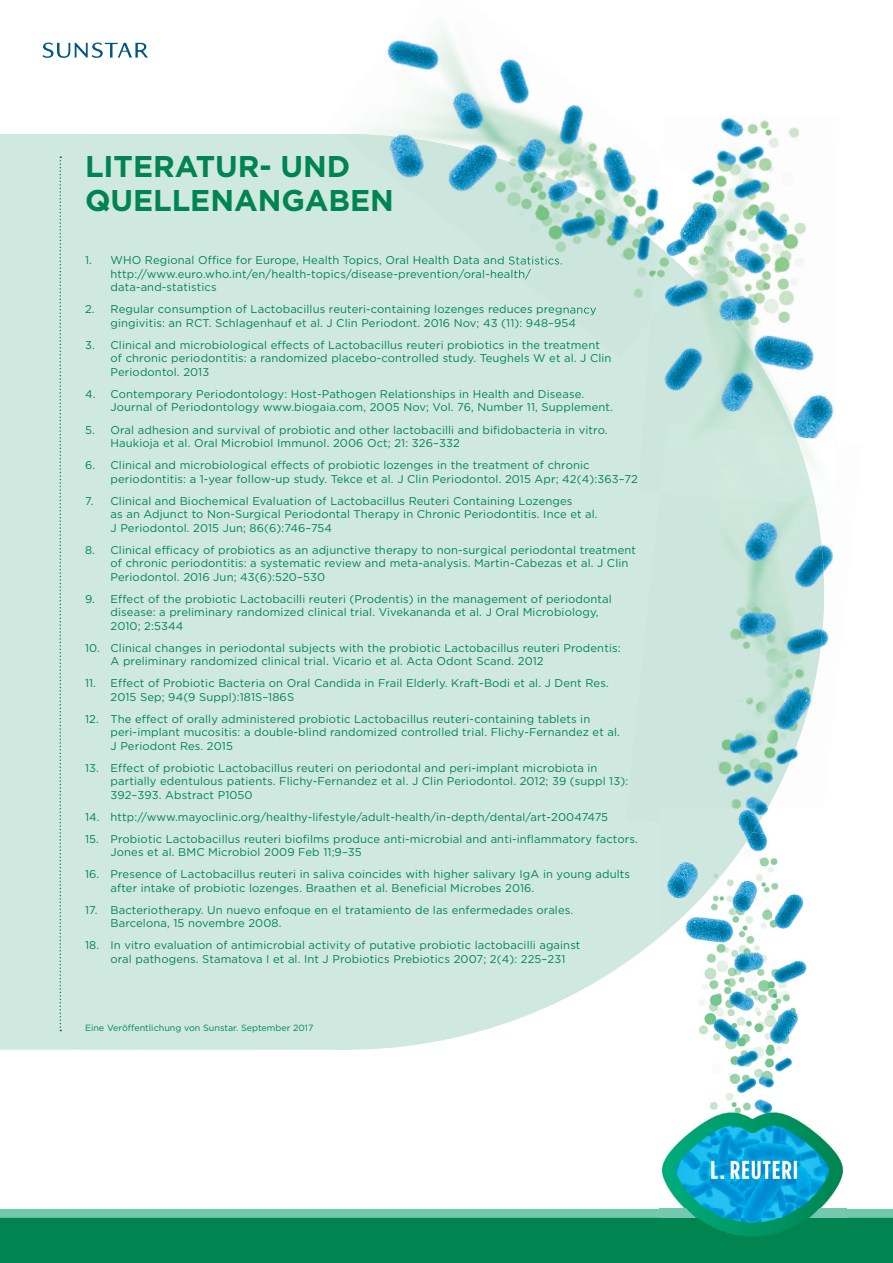
<style>
.page{position:relative;width:893px;height:1263px;background:#fff}
.page>*{position:absolute;margin:0;border:0;box-sizing:border-box;transform-origin:0 0}
.t1{font:700 30px/34.5px "Gotham HTF";color:#008453}
.t2{font:11.25px/13.5px "Gotham HTF";letter-spacing:.01em;color:#008453}
.t3{font:9px "Gotham HTF";color:#008453}
</style>
<div class="page">
<div style="left:0;top:54px;width:893px;height:1209px;background:#008551"></div>
<div style="left:0;top:54px;width:893px;height:1164px;background:#fff"></div>
<svg style="left:43px;top:42px;width:105px;height:16px"></svg>
<div style="left:0;top:134px;width:659px;height:921px;background:#cfe9e0"></div>
<svg style="left:60px;top:156px;width:1px;height:875px"></svg>
<img style="left:662px;top:115px;width:176px;height:326px">
<img style="left:638px;top:272px;width:158px;height:222px">
<div style="left:825px;top:441px;width:37px;height:367px;background:#fff"></div>
<img style="left:626px;top:494px;width:199px;height:328px">
<img style="left:796px;top:437px;width:38px;height:69px">
<img style="left:660px;top:423px;width:155px;height:81px">
<img style="left:327px;top:31px;width:335px;height:213px">
<img style="left:338px;top:134px;width:318px;height:224px">
<img style="left:492px;top:256px;width:71px;height:10px">
<img style="left:508px;top:269px;width:23px;height:11px">
<img style="left:554px;top:305px;width:42px;height:10px">
<svg style="left:571px;top:319px;width:4px;height:4px"></svg>
<img style="left:656px;top:156px;width:79px;height:116px">
<img style="left:651px;top:244px;width:37px;height:75px">
<img style="left:659px;top:808px;width:187px;height:428px">
<img style="left:659px;top:832px;width:94px;height:105px">
<div style="left:753px;top:808px;width:71px;height:31px;background:#fff"></div>
<img style="left:659px;top:808px;width:108px;height:24px">
<h1 class="t1" style="left:85px;top:148px;width:310px">LITERATUR- UND<br>QUELLENANGABEN</h1>
<p class="t2" style="left:111px;top:254px;width:454px;text-indent:-26px">1. WHO Regional Office for Europe, Health Topics, Oral Health Data and Statistics. http://www.euro.who.int/en/health-topics/disease-prevention/oral-health/ data-and-statistics</p>
<p class="t2" style="left:85px;top:303px;width:513px;text-align:center">2. Regular consumption of Lactobacillus reuteri-containing lozenges reduces pregnancy gingivitis: an RCT. Schlagenhauf et al. J Clin Periodont. 2016 Nov; 43 (11): 948–954</p>
<p class="t2" style="left:111px;top:338px;width:502px;text-indent:-26px">3. Clinical and microbiological effects of Lactobacillus reuteri probiotics in the treatment of chronic periodontitis: a randomized placebo-controlled study. Teughels W et al. J Clin<br>Periodontol. 2013</p>
<p class="t2" style="left:111px;top:387px;width:504px;text-indent:-26px">4. Contemporary Periodontology: Host-Pathogen Relationships in Health and Disease.<br>Journal of Periodontology www.biogaia.com, 2005 Nov; Vol. 76, Number 11, Supplement.</p>
<p class="t2" style="left:111px;top:423px;width:498px;text-indent:-26px">5. Oral adhesion and survival of probiotic and other lactobacilli and bifidobacteria in vitro.<br>Haukioja et al. Oral Microbiol Immunol. 2006 Oct; 21: 326–332</p>
<p class="t2" style="left:111px;top:458px;width:529px;text-indent:-26px">6. Clinical and microbiological effects of probiotic lozenges in the treatment of chronic periodontitis: a 1-year follow-up study. Tekce et al. J Clin Periodontol. 2015 Apr; 42(4):363–72</p>
<p class="t2" style="left:111px;top:494px;width:489px;text-indent:-26px">7. Clinical and Biochemical Evaluation of Lactobacillus Reuteri Containing Lozenges<br>as an Adjunct to Non-Surgical Periodontal Therapy in Chronic Periodontitis. Ince et al.<br>J Periodontol. 2015 Jun; 86(6):746–754</p>
<p class="t2" style="left:111px;top:543px;width:527px;text-indent:-26px">8. Clinical efficacy of probiotics as an adjunctive therapy to non-surgical periodontal treatment of chronic periodontitis: a systematic review and meta-analysis. Martin-Cabezas et al. J Clin<br>Periodontol. 2016 Jun; 43(6):520–530</p>
<p class="t2" style="left:111px;top:592px;width:503px;text-indent:-26px">9. Effect of the probiotic Lactobacilli reuteri (Prodentis) in the management of periodontal disease: a preliminary randomized clinical trial. Vivekananda et al. J Oral Microbiology,<br>2010; 2:5344</p>
<p class="t2" style="left:111px;top:641px;width:512px;text-indent:-26px">10. Clinical changes in periodontal subjects with the probiotic Lactobacillus reuteri Prodentis:<br>A preliminary randomized clinical trial. Vicario et al. Acta Odont Scand. 2012</p>
<p class="t2" style="left:111px;top:676px;width:500px;text-indent:-26px">11. Effect of Probiotic Bacteria on Oral Candida in Frail Elderly. Kraft-Bodi et al. J Dent Res.<br>2015 Sep; 94(9 Suppl):181S–186S</p>
<p class="t2" style="left:111px;top:712px;width:511px;text-indent:-26px">12. The effect of orally administered probiotic Lactobacillus reuteri-containing tablets in peri-implant mucositis: a double-blind randomized controlled trial. Flichy-Fernandez et al.<br>J Periodont Res. 2015</p>
<p class="t2" style="left:111px;top:761px;width:519px;text-indent:-26px">13. Effect of probiotic Lactobacillus reuteri on periodontal and peri-implant microbiota in partially edentulous patients. Flichy-Fernandez et al. J Clin Periodontol. 2012; 39 (suppl 13):<br>392–393. Abstract P1050</p>
<p class="t2" style="left:85px;top:810px;width:525px">14. http://www.mayoclinic.org/healthy-lifestyle/adult-health/in-depth/dental/art-20047475</p>
<p class="t2" style="left:111px;top:832px;width:529px;text-indent:-26px">15. Probiotic Lactobacillus reuteri biofilms produce anti-microbial and anti-inflammatory factors.<br>Jones et al. BMC Microbiol 2009 Feb 11;9–35</p>
<p class="t2" style="left:111px;top:867px;width:521px;text-indent:-26px">16. Presence of Lactobacillus reuteri in saliva coincides with higher salivary IgA in young adults after intake of probiotic lozenges. Braathen et al. Beneficial Microbes 2016.</p>
<p class="t2" style="left:111px;top:903px;width:464px;text-indent:-26px">17. Bacteriotherapy. Un nuevo enfoque en el tratamiento de las enfermedades orales.<br>Barcelona, 15 novembre 2008.</p>
<p class="t2" style="left:111px;top:938px;width:471px;text-indent:-26px">18. In vitro evaluation of antimicrobial activity of putative probiotic lactobacilli against oral pathogens. Stamatova I et al. Int J Probiotics Prebiotics 2007; 2(4): 225–231</p>
<p class="t3" style="left:85px;top:1022px;width:230px">Eine Veröffentlichung von Sunstar. September 2017</p>
</div>
